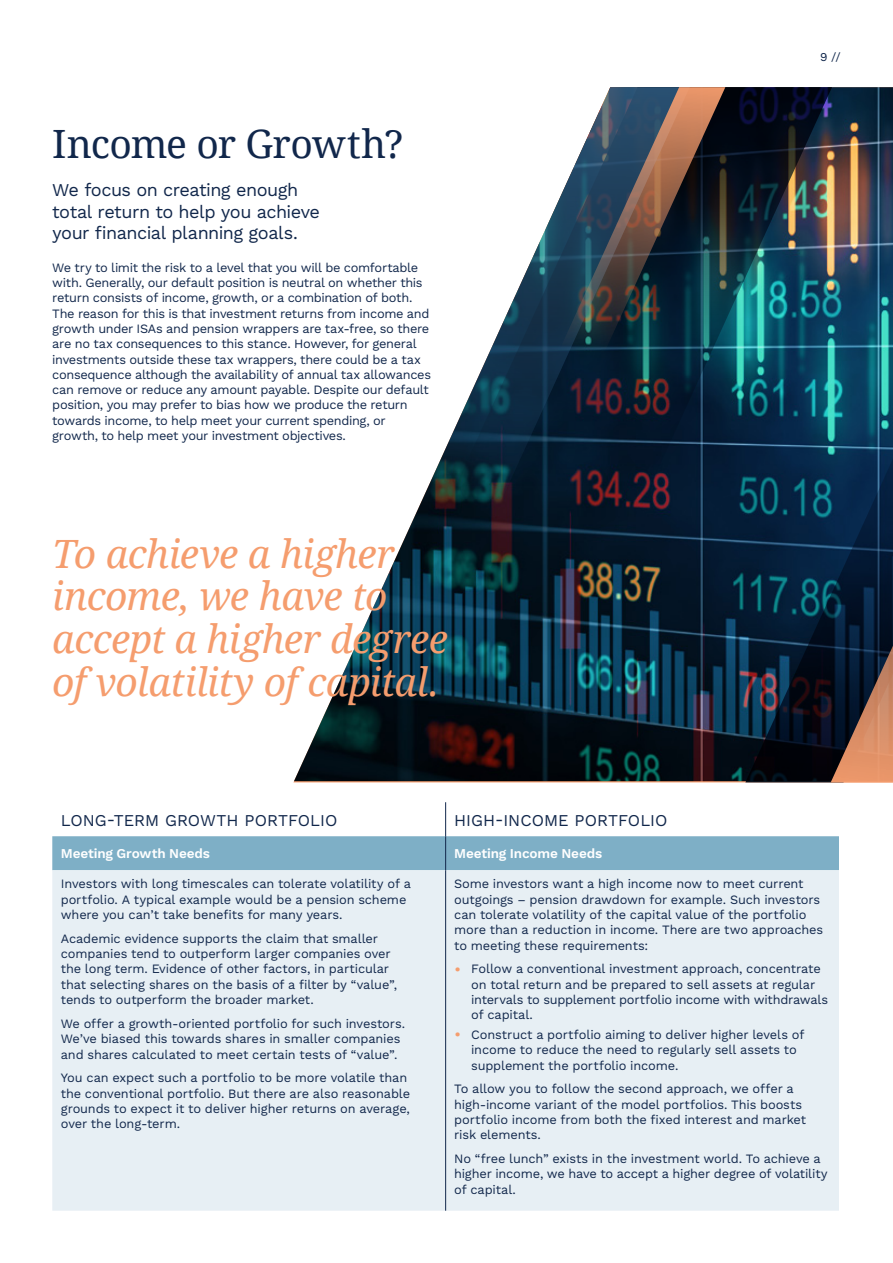
<style>
.page{position:relative;width:893px;height:1263px;background:#fff}
.page>*{position:absolute;margin:0;border:0;box-sizing:border-box;transform-origin:0 0}
._17__VIM_-_Quote{font:italic 39px/42.9px "Droid Serif";letter-spacing:-.015em;color:#f59d6e}
._1__VIM_-_Page_Title{font:39px "Droid Serif";letter-spacing:-.02em;color:#11274b}
._3__VIM_-_Page_Intro_Para{font:18px/21.6px "Work Sans";letter-spacing:-.03em;color:#11274b}
._4__VIM_-_Body_Content_Head{font:16.5px "Work Sans";color:#11274b}
._5__VIM_-_Body_Sub_Head{font:600 13.5px "Work Sans";letter-spacing:-.01em;color:#fff}
._6__VIM_-_Body{font:12.75px/15.3px "Work Sans";letter-spacing:-.015em;color:#11274b}
._14__VIM_-_Folio{font:12px "Work Sans";color:#11274b}
.s1{font-size:16.65px;color:#f59d6e}
</style>
<div class="page">
<img style="left:294px;top:87px;width:599px;height:694px">
<img style="left:421px;top:87px;width:411px;height:474px">
<svg style="left:421px;top:87px;width:269px;height:415px"></svg>
<img style="left:540px;top:87px;width:185px;height:306px">
<div style="left:52px;top:836px;width:787px;height:34px;background:#7eafc6"></div>
<div style="left:52px;top:870px;width:787px;height:341px;background:#e7eff4"></div>
<hr style="left:445px;top:802px;width:1px;height:34px;background:#11274b">
<hr style="left:445px;top:836px;width:1px;height:34px;background:#11274b">
<hr style="left:445px;top:870px;width:1px;height:341px;background:#11274b">
<svg style="left:745px;top:308px;width:86px;height:474px;background:#0a2f46"></svg>
<svg style="left:831px;top:184px;width:62px;height:598px;background:#304756"></svg>
<p class="_1__VIM_-_Page_Title" style="left:52px;top:117px;width:353px">Income or Growth?</p>
<p class="_3__VIM_-_Page_Intro_Para" style="left:52px;top:180px;width:269px">We focus on creating enough total return to help you achieve your financial planning goals.</p>
<p class="_6__VIM_-_Body" style="left:52px;top:260px;width:380px">We try to limit the risk to a level that you will be comfortable with. Generally, our default position is neutral on whether this return consists of income, growth, or a combination of both.<br>The reason for this is that investment returns from income and growth under ISAs and pension wrappers are tax-free, so there are no tax consequences to this stance. However, for general investments outside these tax wrappers, there could be a tax consequence although the availability of annual tax allowances can remove or reduce any amount payable. Despite our default position, you may prefer to bias how we produce the return towards income, to help meet your current spending, or growth, to help meet your investment objectives.</p>
<p class="_17__VIM_-_Quote" style="left:52px;top:531px;width:397px">To achieve a higher income, we have to accept a higher degree of volatility of capital.</p>
<p class="_14__VIM_-_Folio" style="left:820px;top:50px;width:22px">9 //</p>
<p class="_4__VIM_-_Body_Content_Head" style="left:61px;top:810px;width:278px">LONG-TERM GROWTH PORTFOLIO</p>
<p class="_4__VIM_-_Body_Content_Head" style="left:454px;top:810px;width:215px">HIGH-INCOME PORTFOLIO</p>
<p class="_5__VIM_-_Body_Sub_Head" style="left:61px;top:846px;width:151px">Meeting Growth Needs</p>
<p class="_5__VIM_-_Body_Sub_Head" style="left:454px;top:846px;width:150px">Meeting Income Needs</p>
<p class="_6__VIM_-_Body" style="left:61px;top:877px;width:352px">Investors with long timescales can tolerate volatility of a portfolio. A typical example would be a pension scheme where you can’t take benefits for many years.</p>
<p class="_6__VIM_-_Body" style="left:61px;top:931px;width:338px">Academic evidence supports the claim that smaller companies tend to outperform larger companies over the long term. Evidence of other factors, in particular that selecting shares on the basis of a filter by “value”, tends to outperform the broader market.</p>
<p class="_6__VIM_-_Body" style="left:61px;top:1016px;width:346px">We offer a growth-oriented portfolio for such investors.<br>We’ve biased this towards shares in smaller companies and shares calculated to meet certain tests of “value”.</p>
<p class="_6__VIM_-_Body" style="left:61px;top:1071px;width:351px">You can expect such a portfolio to be more volatile than the conventional portfolio. But there are also reasonable grounds to expect it to deliver higher returns on average, over the long-term.</p>
<p class="_6__VIM_-_Body" style="left:454px;top:877px;width:371px">Some investors want a high income now to meet current outgoings – pension drawdown for example. Such investors can tolerate volatility of the capital value of the portfolio more than a reduction in income. There are two approaches to meeting these requirements:</p>
<p class="_6__VIM_-_Body" style="left:471px;top:962px;width:359px;text-indent:-17px"><span class="s1">•</span> Follow a conventional investment approach, concentrate on total return and be prepared to sell assets at regular intervals to supplement portfolio income with withdrawals of capital.</p>
<p class="_6__VIM_-_Body" style="left:471px;top:1027px;width:335px;text-indent:-17px"><span class="s1">•</span> Construct a portfolio aiming to deliver higher levels of income to reduce the need to regularly sell assets to supplement the portfolio income.</p>
<p class="_6__VIM_-_Body" style="left:454px;top:1082px;width:354px">To allow you to follow the second approach, we offer a high-income variant of the model portfolios. This boosts portfolio income from both the fixed interest and market risk elements.</p>
<p class="_6__VIM_-_Body" style="left:454px;top:1151px;width:375px">No “free lunch” exists in the investment world. To achieve a higher income, we have to accept a higher degree of volatility of capital.</p>
</div>
